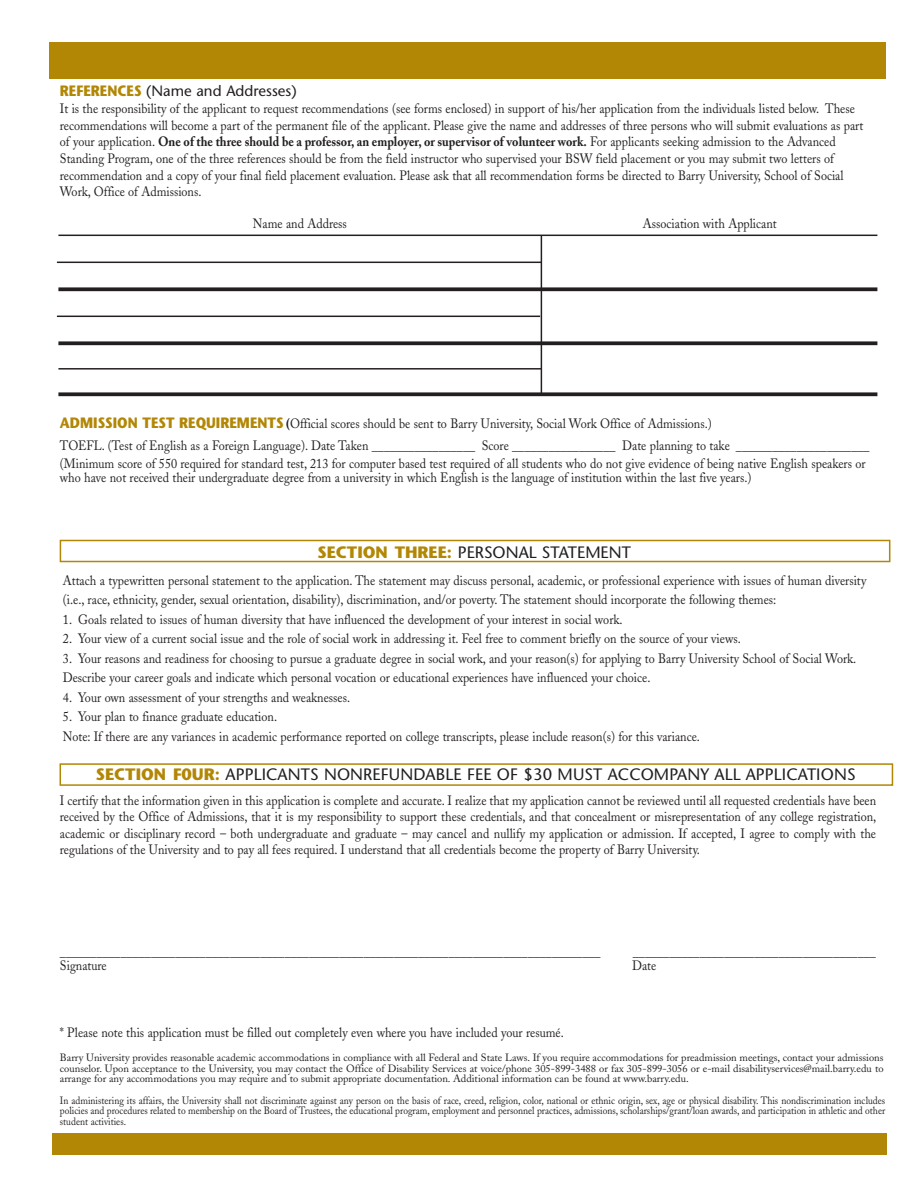
<style>
.page{position:relative;width:918px;height:1188px;background:#fff}
.page>*{position:absolute;margin:0;border:0;box-sizing:border-box;transform-origin:0 0}
.t1{font:16.5px "Stone Sans";letter-spacing:.005em;color:#231f20}
.t2{font:15px "Stone Sans";color:#231f20}
.t3{font:13.5px/16.6px "Adobe Caslon";color:#231f20;scale:.9 1}
.t4{font:10.5px/10.5px "Adobe Caslon";color:#231f20;text-align:justify}
.t5{font:10.5px/10.5px "Adobe Caslon";color:#231f20;text-align:justify;scale:.9 1}
.s1{font-weight:700;color:#b28705}
.s2{font-weight:700}
.s3{font-family:"Stone Sans";font-weight:700;font-size:15px;color:#b28705}
</style>
<div class="page">
<hr style="left:58px;top:235px;width:819px;height:1px;background:#231f20">
<hr style="left:57px;top:262px;width:484px;height:1px;background:#231f20">
<svg style="left:58px;top:287px;width:819px;height:4px;background:#3a3637"></svg>
<hr style="left:57px;top:316px;width:483px;height:1px;background:#231f20">
<hr style="left:58px;top:368px;width:484px;height:2px;background:#231f20">
<svg style="left:58px;top:341px;width:819px;height:4px;background:#3a3637"></svg>
<svg style="left:58px;top:392px;width:819px;height:4px;background:#3a3637"></svg>
<hr style="left:541px;top:235px;width:1px;height:160px;background:#231f20">
<div style="left:52px;top:1133px;width:834px;height:22px;background:#b28705"></div>
<div style="left:50px;top:43px;width:836px;height:36px;background:#b28705"></div>
<div style="left:60px;top:540px;width:830px;height:22px;border:2px solid #b28705"></div>
<div style="left:60px;top:763px;width:833px;height:23px;border:2px solid #b28705"></div>
<p class="t2" style="left:60px;top:85px;width:238px"><span class="s1">REFERENCES</span> (Name and Addresses)</p>
<p class="t3" style="left:60px;top:102px;width:894px">It is the responsibility of the applicant to request recommendations (see forms enclosed) in support of his/her application from the individuals listed below. These recommendations will become a part of the permanent file of the applicant. Please give the name and addresses of three persons who will submit evaluations as part of your application. <span class="s2">One of the three should be a professor, an employer, or supervisor of volunteer work.</span> For applicants seeking admission to the Advanced Standing Program, one of the three references should be from the field instructor who supervised your BSW field placement or you may submit two letters of recommendation and a copy of your final field placement evaluation. Please ask that all recommendation forms be directed to Barry University, School of Social Work, Office of Admissions.</p>
<p class="t3" style="left:253px;top:217px;width:106px">Name and Address</p>
<p class="t3" style="left:643px;top:217px;width:150px">Association with Applicant</p>
<p class="t3" style="left:60px;top:413px;width:901px;line-height:22.5px"><span class="s3">ADMISSION TEST REQUIREMENTS</span> <span class="s2">(</span>Official scores should be sent to Barry University, Social Work Office of Admissions.)<br>TOEFL. (Test of English as a Foreign Language). Date Taken _________________ Score _________________ Date planning to take ______________________</p>
<p class="t3" style="left:60px;top:458px;width:897px;line-height:13.5px">(Minimum score of 550 required for standard test, 213 for computer based test required of all students who do not give evidence of being native English speakers or who have not received their undergraduate degree from a university in which English is the language of institution within the last five years.)</p>
<p class="t1" style="left:318px;top:546px;width:315px"><span class="s1">SECTION THREE:</span> PERSONAL STATEMENT</p>
<p class="t3" style="left:63px;top:572px;width:894px;line-height:19.5px">Attach a typewritten personal statement to the application. The statement may discuss personal, academic, or professional experience with issues of human diversity (i.e., race, ethnicity, gender, sexual orientation, disability), discrimination, and/or poverty. The statement should incorporate the following themes:</p>
<p class="t3" style="left:63px;top:612px;width:623px">1. Goals related to issues of human diversity that have influenced the development of your interest in social work.</p>
<p class="t3" style="left:63px;top:632px;width:755px">2. Your view of a current social issue and the role of social work in addressing it. Feel free to comment briefly on the source of your views.</p>
<p class="t3" style="left:63px;top:650px;width:883px;line-height:19.5px">3. Your reasons and readiness for choosing to pursue a graduate degree in social work, and your reason(s) for applying to Barry University School of Social Work.<br>Describe your career goals and indicate which personal vocation or educational experiences have influenced your choice.</p>
<p class="t3" style="left:63px;top:690px;width:321px">4. Your own assessment of your strengths and weaknesses.</p>
<p class="t3" style="left:63px;top:708px;width:709px;line-height:19.5px">5. Your plan to finance graduate education.<br>Note: If there are any variances in academic performance reported on college transcripts, please include reason(s) for this variance.</p>
<p class="t1" style="left:96px;top:768px;width:761px"><span class="s1">SECTION F0UR:</span> APPLICANTS NONREFUNDABLE FEE OF $30 MUST ACCOMPANY ALL APPLICATIONS</p>
<p class="t3" style="left:60px;top:793px;width:909px;text-align:justify">I certify that the information given in this application is complete and accurate. I realize that my application cannot be reviewed until all requested credentials have been received by the Office of Admissions, that it is my responsibility to support these credentials, and that concealment or misrepresentation of any college registration, academic or disciplinary record – both undergraduate and graduate – may cancel and nullify my application or admission. If accepted, I agree to comply with the regulations of the University and to pay all fees required. I understand that all credentials become the property of Barry University.</p>
<p class="t3" style="left:60px;top:945px;width:602px">_________________________________________________________________________________________</p>
<p class="t3" style="left:633px;top:945px;width:272px">________________________________________</p>
<p class="t3" style="left:60px;top:958px;width:54px">Signature</p>
<p class="t3" style="left:632px;top:958px;width:28px">Date</p>
<p class="t3" style="left:60px;top:1026px;width:561px">* Please note this application must be filled out completely even where you have included your resumé.</p>
<p class="t4" style="left:60px;top:1054px;width:825px">Barry University provides reasonable academic accommodations in compliance with all Federal and State Laws. If you require accommodations for preadmission meetings, contact your admissions counselor. Upon acceptance to the University, you may contact the Office of Disability Services at voice/phone 305-899-3488 or fax 305-899-3056 or e-mail disabilityservices@mail.barry.edu to arrange for any accommodations you may require and to submit appropriate documentation. Additional information can be found at www.barry.edu.</p>
<p class="t5" style="left:60px;top:1096px;width:919px">In administering its affairs, the University shall not discriminate against any person on the basis of race, creed, religion, color, national or ethnic origin, sex, age or physical disability. This nondiscrimination includes policies and procedures related to membership on the Board of Trustees, the educational program, employment and personnel practices, admissions, scholarships/grant/loan awards, and participation in athletic and other student activities.</p>
</div>
